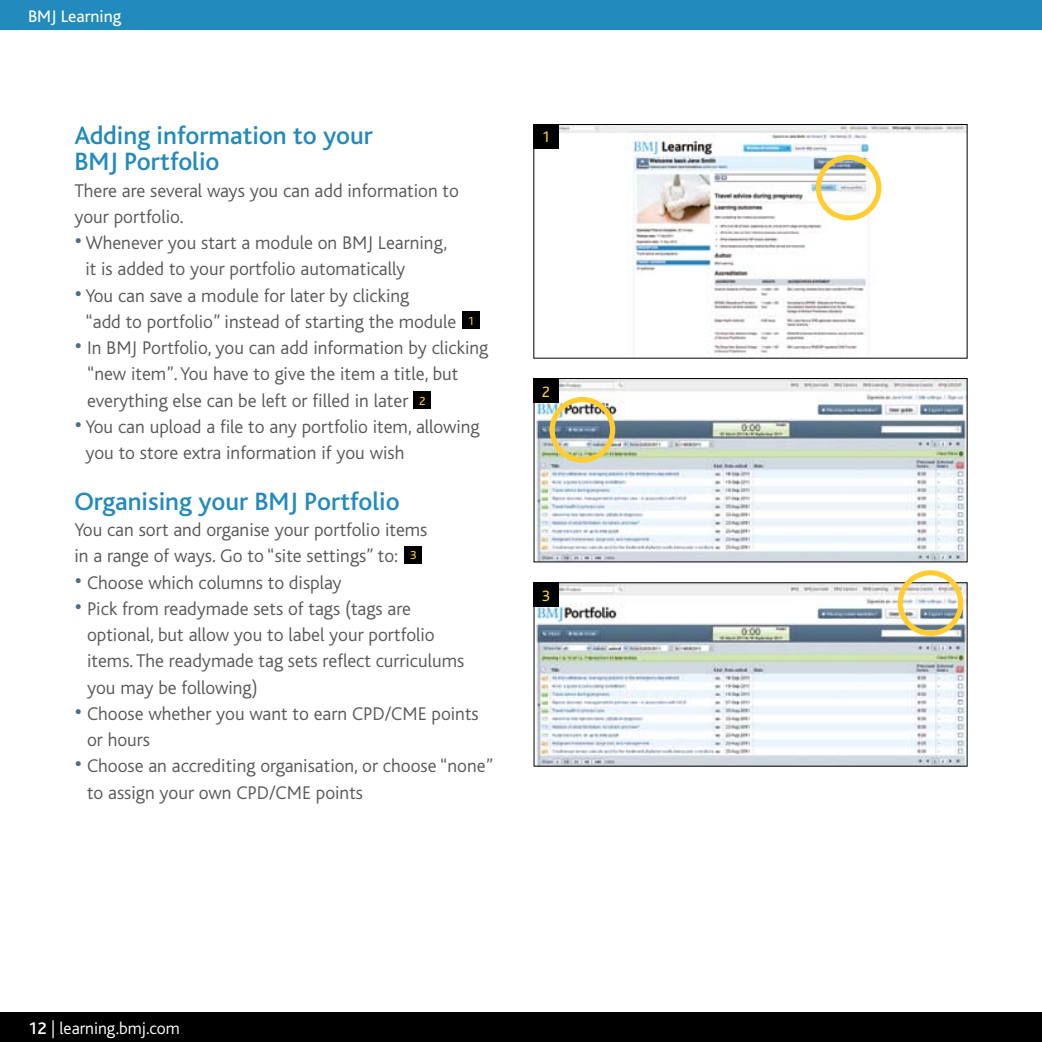
<style>
.page{position:relative;width:1042px;height:1042px;background:#fff}
.page>*{position:absolute;margin:0;border:0;box-sizing:border-box;transform-origin:0 0}
.t1{font:500 26.25px/26.2px "Bliss";color:#228abc}
.t2{font:300 19.25px/26.2px "Bliss";color:#58595b}
.t3{font:300 17.5px "Bliss";color:#fff}
.t4{font:17.5px "Bliss";color:#fff}
.t5{font:15.75px "Bliss";color:#ffcc32}
.t6{font:12.25px "Bliss";color:#ffcc32}
.s1{font-size:26.25px;color:#4c6d89}
.s2{font-weight:500}
</style>
<div class="page">
<img style="left:535px;top:380px;width:430px;height:180px">
<div style="left:533px;top:378px;width:434px;height:184px;border:1px solid #000"></div>
<img style="left:535px;top:584px;width:430px;height:180px">
<div style="left:0;top:0;width:1042px;height:30px;background:#228abc"></div>
<div style="left:0;top:1012px;width:1042px;height:30px;background:#000"></div>
<img style="left:559px;top:126px;width:406px;height:227px">
<div style="left:533px;top:124px;width:434px;height:235px;border:1px solid #000"></div>
<div style="left:533px;top:124px;width:26px;height:25px;background:#000"></div>
<div style="left:533px;top:378px;width:26px;height:25px;background:#000"></div>
<div style="left:533px;top:582px;width:26px;height:25px;background:#000"></div>
<div style="left:816px;top:155px;width:65px;height:66px;border:5px solid #ffcc32;border-radius:50%"></div>
<div style="left:549px;top:397px;width:66px;height:66px;border:5px solid #ffcc32;border-radius:50%"></div>
<div style="left:897px;top:570px;width:66px;height:66px;border:5px solid #ffcc32;border-radius:50%"></div>
<div style="left:462px;top:311px;width:17px;height:18px;background:#000"></div>
<div style="left:413px;top:391px;width:18px;height:17px;background:#000"></div>
<div style="left:405px;top:546px;width:17px;height:17px;background:#000"></div>
<p class="t4" style="left:28px;top:7px;width:95px">BMJ Learning</p>
<h1 class="t1" style="left:74px;top:123px;width:300px">Adding information to your<br>BMJ Portfolio</h1>
<p class="t2" style="left:74px;top:177px;width:386px">There are several ways you can add information to your portfolio.</p>
<p class="t2" style="left:85px;top:230px;width:363px;text-indent:-11px"><span class="s1">•</span> Whenever you start a module on BMJ Learning, it is added to your portfolio automatically</p>
<p class="t2" style="left:85px;top:282px;width:373px;text-indent:-11px"><span class="s1">•</span> You can save a module for later by clicking<br>“add to portfolio” instead of starting the module</p>
<p class="t2" style="left:87px;top:335px;width:403px;text-indent:-13px"><span class="s1">•</span> In BMJ Portfolio, you can add information by clicking “new item”. You have to give the item a title, but everything else can be left or filled in later</p>
<p class="t2" style="left:85px;top:414px;width:396px;text-indent:-11px"><span class="s1">•</span> You can upload a file to any portfolio item, allowing you to store extra information if you wish</p>
<h1 class="t1" style="left:74px;top:489px;width:327px">Organising your BMJ Portfolio</h1>
<p class="t2" style="left:74px;top:517px;width:354px">You can sort and organise your portfolio items in a range of ways. Go to “site settings” to:</p>
<p class="t2" style="left:74px;top:569px;width:269px"><span class="s1">•</span> Choose which columns to display</p>
<p class="t2" style="left:87px;top:596px;width:379px;text-indent:-13px"><span class="s1">•</span> Pick from readymade sets of tags (tags are optional, but allow you to label your portfolio items. The readymade tag sets reflect curriculums you may be following)</p>
<p class="t2" style="left:87px;top:701px;width:393px;text-indent:-13px"><span class="s1">•</span> Choose whether you want to earn CPD/CME points or hours</p>
<p class="t2" style="left:87px;top:753px;width:408px;text-indent:-13px"><span class="s1">•</span> Choose an accrediting organisation, or choose “none” to assign your own CPD/CME points</p>
<p class="t6" style="left:468px;top:314px;width:8px">1</p>
<p class="t6" style="left:419px;top:394px;width:8px">2</p>
<p class="t6" style="left:410px;top:549px;width:8px">3</p>
<p class="t5" style="left:542px;top:129px;width:10px">1</p>
<p class="t5" style="left:542px;top:383px;width:10px">2</p>
<p class="t5" style="left:542px;top:587px;width:10px">3</p>
<p class="t3" style="left:28px;top:1018px;width:153px"><span class="s2">12</span> | learning.bmj.com</p>
</div>
